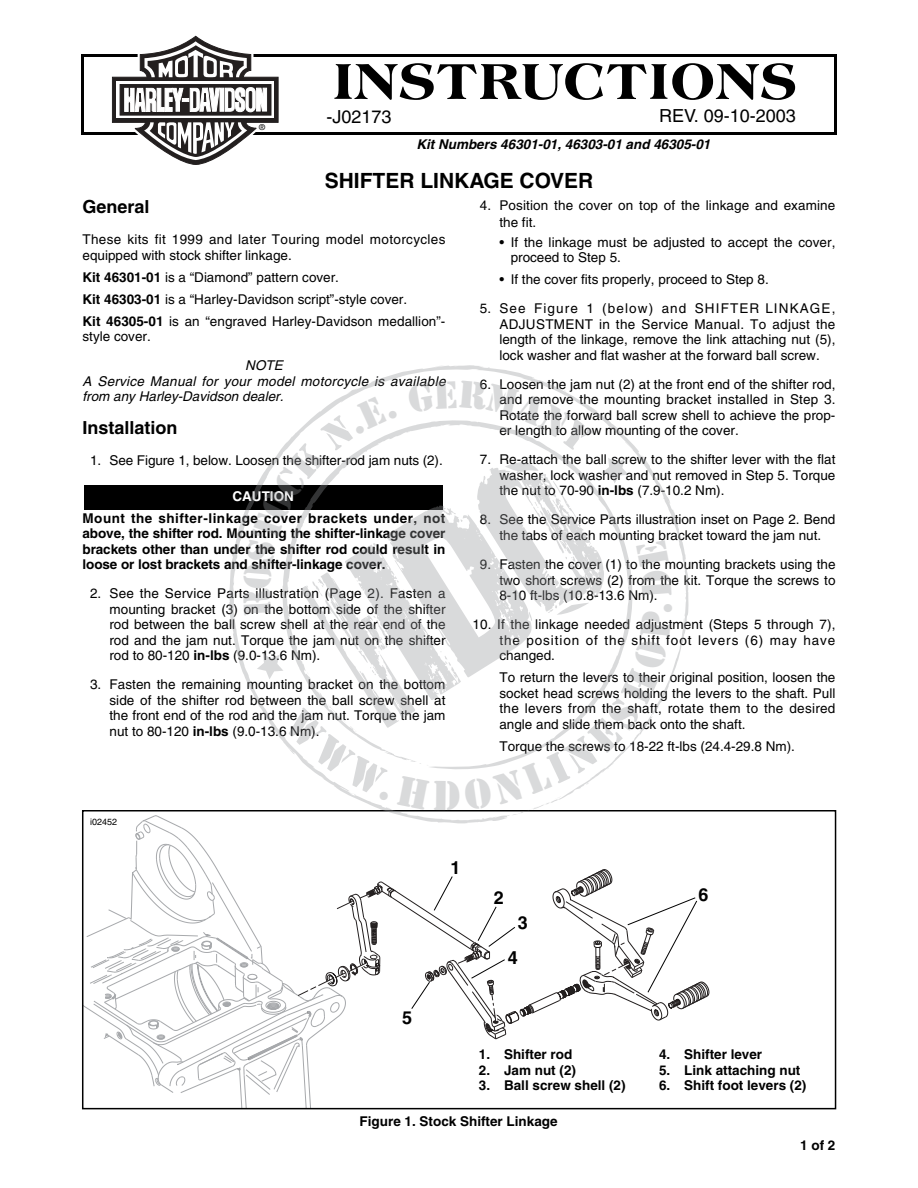
<style>
.page{position:relative;width:918px;height:1188px;background:#fff}
.page>*{position:absolute;margin:0;border:0;box-sizing:border-box;transform-origin:0 0}
.t1{font:800 54px "Americana";letter-spacing:.015em;color:#000}
.t2{font:700 21px "Helvetica";color:#000}
.t3{font:700 18px "Helvetica";color:#000}
.t4{font:18px "Helvetica";color:#000}
.t5{font:13.5px/15.5px "Helvetica";color:#000;text-align:justify}
.t6{font:700 13.5px/15.5px "Helvetica";color:#000;text-align:justify}
.t7{font:italic 13.5px/15.6px "Helvetica";letter-spacing:.02em;color:#000}
.t8{font:13.5px/15.5px "Helvetica";letter-spacing:.025em;color:#000}
.t9{font:italic 700 13.5px "Helvetica";color:#000}
.t10{font:700 13.5px "Helvetica";color:#fff}
.t11{font:9px "Helvetica";color:#000}
.t12{font:8.1px "Helvetica";color:#000}
.s1{font-weight:700}
</style>
<div class="page">
<div style="left:81px;top:54px;width:756px;height:81px;border:3px solid #000"></div>
<svg style="left:111px;top:35px;width:168px;height:130px"></svg>
<svg style="left:83px;top:381px;width:626px;height:727px"></svg>
<p class="t12" style="left:259px;top:124px;width:7px">®</p>
<h1 class="t1" style="left:333px;top:60px;width:465px">INSTRUCTIONS</h1>
<h3 class="t4" style="left:327px;top:110px;width:67px">-J02173</h3>
<h3 class="t4" style="left:659px;top:109px;width:138px">REV. 09-10-2003</h3>
<p class="t9" style="left:416px;top:139px;width:296px">Kit Numbers 46301-01, 46303-01 and 46305-01</p>
<h2 class="t2" style="left:325px;top:173px;width:270px">SHIFTER LINKAGE COVER</h2>
<h3 class="t3" style="left:82px;top:200px;width:69px">General</h3>
<p class="t8" style="left:82px;top:233px;width:365px">These kits fit 1999 and later Touring model motorcycles equipped with stock shifter linkage.</p>
<p class="t5" style="left:82px;top:267px;width:364px;line-height:22px;text-align:left"><span class="s1">Kit 46301-01</span> is a “Diamond” pattern cover.<br><span class="s1">Kit 46303-01</span> is a “Harley-Davidson script”-style cover.<br><span class="s1">Kit 46305-01</span> is an “engraved Harley-Davidson medallion”-</p>
<p class="t5" style="left:82px;top:330px;width:70px">style cover.</p>
<p class="t7" style="left:82px;top:359px;width:365px;text-indent:163px">NOTE<br>A Service Manual for your model motorcycle is available from any Harley-Davidson dealer.</p>
<h3 class="t3" style="left:82px;top:421px;width:96px">Installation</h3>
<p class="t5" style="left:90px;top:454px;width:354px">1. See Figure 1, below. Loosen the shifter-rod jam nuts (2).</p>
<p class="t10" style="left:232px;top:491px;width:63px">CAUTION</p>
<p class="t6" style="left:82px;top:511px;width:365px">Mount the shifter-linkage cover brackets under, not above, the shifter rod. Mounting the shifter-linkage cover brackets other than under the shifter rod could result in loose or lost brackets and shifter-linkage cover.</p>
<p class="t5" style="left:109px;top:587px;width:338px;text-indent:-19px">2. See the Service Parts illustration (Page 2). Fasten a mounting bracket (3) on the bottom side of the shifter rod between the ball screw shell at the rear end of the rod and the jam nut. Torque the jam nut on the shifter rod to 80-120 <span class="s1">in-lbs</span> (9.0-13.6 Nm).</p>
<p class="t5" style="left:109px;top:678px;width:338px;text-indent:-19px">3. Fasten the remaining mounting bracket on the bottom side of the shifter rod between the ball screw shell at the front end of the rod and the jam nut. Torque the jam nut to 80-120 <span class="s1">in-lbs</span> (9.0-13.6 Nm).</p>
<p class="t5" style="left:499px;top:198px;width:337px;line-height:16.5px;text-indent:-19px">4. Position the cover on top of the linkage and examine the fit.</p>
<p class="t5" style="left:511px;top:235px;width:326px;text-indent:-11px">• If the linkage must be adjusted to accept the cover, proceed to Step 5.</p>
<p class="t5" style="left:499px;top:273px;width:271px">• If the cover fits properly, proceed to Step 8.</p>
<p class="t5" style="left:499px;top:302px;width:338px;text-indent:-19px">5. See Figure 1 (below) and SHIFTER LINKAGE, ADJUSTMENT in the Service Manual. To adjust the length of the linkage, remove the link attaching nut (5), lock washer and flat washer at the forward ball screw.</p>
<p class="t5" style="left:499px;top:378px;width:338px;text-indent:-19px">6. Loosen the jam nut (2) at the front end of the shifter rod, and remove the mounting bracket installed in Step 3.<br>Rotate the forward ball screw shell to achieve the prop&shy;er length to allow mounting of the cover.</p>
<p class="t5" style="left:499px;top:453px;width:338px;text-indent:-19px">7. Re-attach the ball screw to the shifter lever with the flat washer, lock washer and nut removed in Step 5. Torque the nut to 70-90 <span class="s1">in-lbs</span> (7.9-10.2 Nm).</p>
<p class="t5" style="left:480px;top:513px;width:357px;text-align:center">8. See the Service Parts illustration inset on Page 2. Bend the tabs of each mounting bracket toward the jam nut.</p>
<p class="t5" style="left:499px;top:558px;width:338px;text-indent:-19px">9. Fasten the cover (1) to the mounting brackets using the two short screws (2) from the kit. Torque the screws to 8-10 ft-lbs (10.8-13.6 Nm).</p>
<p class="t5" style="left:499px;top:618px;width:338px;text-indent:-27px">10. If the linkage needed adjustment (Steps 5 through 7), the position of the shift foot levers (6) may have changed.</p>
<p class="t5" style="left:499px;top:671px;width:338px">To return the levers to their original position, loosen the socket head screws holding the levers to the shaft. Pull the levers from the shaft, rotate them to the desired angle and slide them back onto the shaft.</p>
<p class="t5" style="left:499px;top:740px;width:297px">Torque the screws to 18-22 ft-lbs (24.4-29.8 Nm).</p>
<p class="t11" style="left:90px;top:818px;width:29px">i02452</p>
<h3 class="t3" style="left:402px;top:1011px;width:12px">5</h3>
<h3 class="t3" style="left:450px;top:861px;width:12px">1</h3>
<h3 class="t3" style="left:494px;top:891px;width:12px">2</h3>
<h3 class="t3" style="left:518px;top:916px;width:12px">3</h3>
<h3 class="t3" style="left:508px;top:951px;width:12px">4</h3>
<h3 class="t3" style="left:698px;top:888px;width:12px">6</h3>
<p class="t6" style="left:479px;top:1048px;width:95px">1. Shifter rod</p>
<p class="t6" style="left:479px;top:1064px;width:99px">2. Jam nut (2)</p>
<p class="t6" style="left:479px;top:1079px;width:148px">3. Ball screw shell (2)</p>
<p class="t6" style="left:659px;top:1048px;width:105px">4. Shifter lever</p>
<p class="t6" style="left:659px;top:1064px;width:143px">5. Link attaching nut</p>
<p class="t6" style="left:659px;top:1079px;width:149px">6. Shift foot levers (2)</p>
<p class="t6" style="left:360px;top:1114px;width:200px">Figure 1. Stock Shifter Linkage</p>
<p class="t6" style="left:800px;top:1139px;width:37px">1 of 2</p>
</div>
